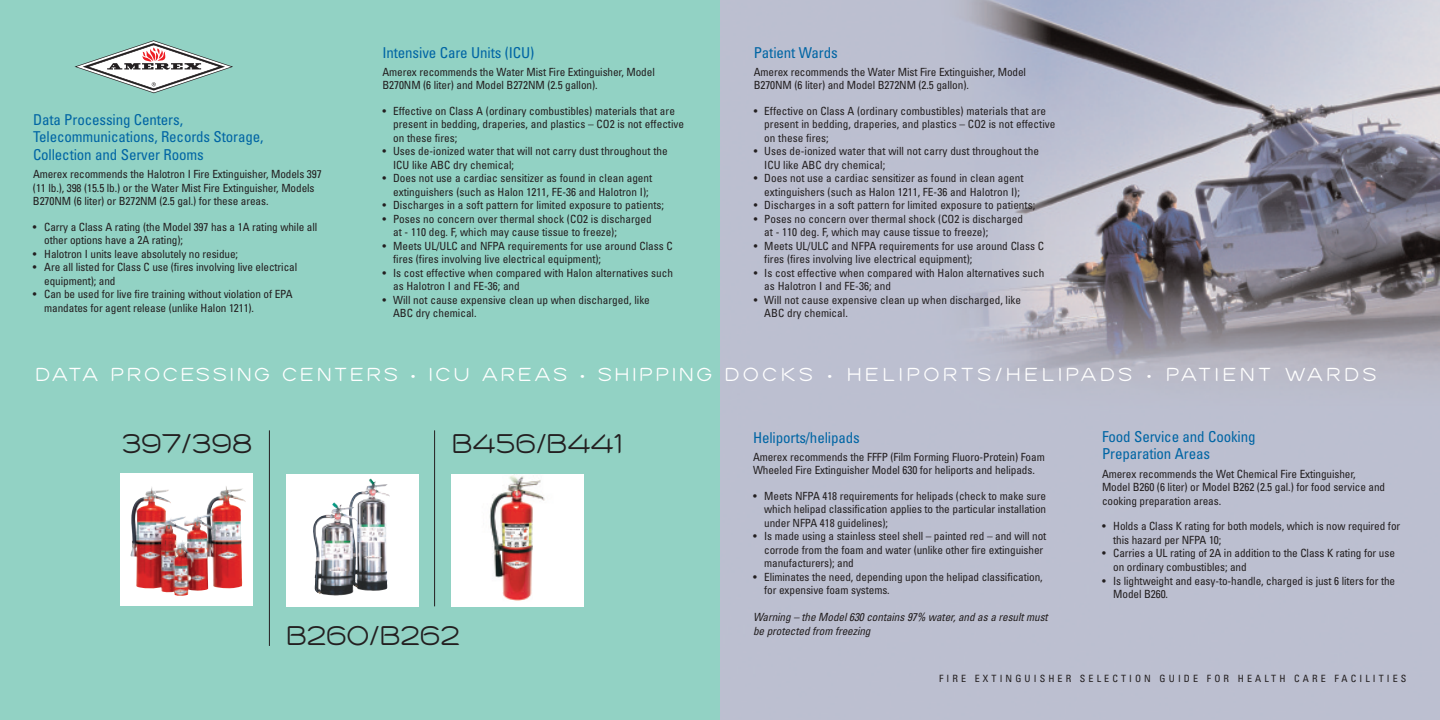
<style>
.page{position:relative;width:1440px;height:720px;background:#fff}
.page>*{position:absolute;margin:0;border:0;box-sizing:border-box;transform-origin:0 0}
.t1{font:28.75px "Cabourg";color:#231f20}
.t2{font:20px "Cabourg";letter-spacing:.155em;color:#fff}
.t3{font:condensed 15px/17.5px "Univers";letter-spacing:-.01em;color:#0065a4}
.t4{font:condensed 11.25px/13.5px "Univers";color:#231f20}
.t5{font:italic condensed 11.25px/13.5px "Univers";letter-spacing:-.01em;color:#231f20}
.t6{font:condensed 10px "Univers";letter-spacing:.31em;color:#231f20}
</style>
<div class="page">
<div style="left:0;top:0;width:720px;height:720px;background:#92d2c4"></div>
<img style="left:720px;top:0;width:720px;height:720px">
<div style="left:120px;top:474px;width:133px;height:132px;background:#fff"></div>
<img style="left:130px;top:486px;width:116px;height:110px">
<img style="left:451px;top:474px;width:133px;height:133px">
<div style="left:286px;top:474px;width:132px;height:133px;background:#fff"></div>
<img style="left:313px;top:479px;width:77px;height:117px">
<hr style="left:269px;top:430px;width:1px;height:216px;background:#231f20">
<hr style="left:434px;top:430px;width:1px;height:176px;background:#231f20">
<svg style="left:75px;top:41px;width:158px;height:52px"></svg>
<h3 class="t3" style="left:33px;top:112px;width:232px">Data Processing Centers,<br>Telecommunications, Records Storage,<br>Collection and Server Rooms</h3>
<p class="t4" style="left:33px;top:168px;width:290px">Amerex recommends the Halotron I Fire Extinguisher, Models 397 (11 lb.), 398 (15.5 lb.) or the Water Mist Fire Extinguisher, Models<br>B270NM (6 liter) or B272NM (2.5 gal.) for these areas.</p>
<p class="t4" style="left:44px;top:221px;width:275px;text-indent:-11px">• Carry a Class A rating (the Model 397 has a 1A rating while all other options have a 2A rating);</p>
<p class="t4" style="left:33px;top:248px;width:207px">• Halotron I units leave absolutely no residue;</p>
<p class="t4" style="left:44px;top:261px;width:254px;text-indent:-11px">• Are all listed for Class C use (fires involving live electrical equipment); and</p>
<p class="t4" style="left:44px;top:288px;width:250px;text-indent:-11px">• Can be used for live fire training without violation of EPA mandates for agent release (unlike Halon 1211).</p>
<h3 class="t3" style="left:382px;top:45px;width:153px">Intensive Care Units (ICU)</h3>
<p class="t4" style="left:382px;top:66px;width:274px">Amerex recommends the Water Mist Fire Extinguisher, Model<br>B270NM (6 liter) and Model B272NM (2.5 gallon).</p>
<p class="t4" style="left:393px;top:105px;width:293px;text-indent:-11px">• Effective on Class A (ordinary combustibles) materials that are present in bedding, draperies, and plastics – CO2 is not effective on these fires;</p>
<p class="t4" style="left:393px;top:145px;width:276px;text-indent:-11px">• Uses de-ionized water that will not carry dust throughout the<br>ICU like ABC dry chemical;</p>
<p class="t4" style="left:393px;top:172px;width:261px;text-indent:-11px">• Does not use a cardiac sensitizer as found in clean agent extinguishers (such as Halon 1211, FE-36 and Halotron I);</p>
<p class="t4" style="left:382px;top:199px;width:283px">• Discharges in a soft pattern for limited exposure to patients;</p>
<p class="t4" style="left:393px;top:213px;width:260px;text-indent:-11px">• Poses no concern over thermal shock (CO2 is discharged at - 110 deg. F, which may cause tissue to freeze);</p>
<p class="t4" style="left:393px;top:240px;width:281px;text-indent:-11px">• Meets UL/ULC and NFPA requirements for use around Class C fires (fires involving live electrical equipment);</p>
<p class="t4" style="left:393px;top:267px;width:282px;text-indent:-11px">• Is cost effective when compared with Halon alternatives such as Halotron I and FE-36; and</p>
<p class="t4" style="left:393px;top:294px;width:258px;text-indent:-11px">• Will not cause expensive clean up when discharged, like<br>ABC dry chemical.</p>
<h3 class="t3" style="left:754px;top:45px;width:86px">Patient Wards</h3>
<p class="t4" style="left:754px;top:66px;width:274px">Amerex recommends the Water Mist Fire Extinguisher, Model<br>B270NM (6 liter) and Model B272NM (2.5 gallon).</p>
<p class="t4" style="left:764px;top:105px;width:293px;text-indent:-11px">• Effective on Class A (ordinary combustibles) materials that are present in bedding, draperies, and plastics – CO2 is not effective on these fires;</p>
<p class="t4" style="left:764px;top:145px;width:276px;text-indent:-11px">• Uses de-ionized water that will not carry dust throughout the<br>ICU like ABC dry chemical;</p>
<p class="t4" style="left:764px;top:172px;width:261px;text-indent:-11px">• Does not use a cardiac sensitizer as found in clean agent extinguishers (such as Halon 1211, FE-36 and Halotron I);</p>
<p class="t4" style="left:754px;top:199px;width:283px">• Discharges in a soft pattern for limited exposure to patients;</p>
<p class="t4" style="left:764px;top:213px;width:260px;text-indent:-11px">• Poses no concern over thermal shock (CO2 is discharged at - 110 deg. F, which may cause tissue to freeze);</p>
<p class="t4" style="left:764px;top:240px;width:281px;text-indent:-11px">• Meets UL/ULC and NFPA requirements for use around Class C fires (fires involving live electrical equipment);</p>
<p class="t4" style="left:764px;top:267px;width:282px;text-indent:-11px">• Is cost effective when compared with Halon alternatives such as Halotron I and FE-36; and</p>
<p class="t4" style="left:764px;top:294px;width:258px;text-indent:-11px">• Will not cause expensive clean up when discharged, like<br>ABC dry chemical.</p>
<h2 class="t2" style="left:36px;top:364px;width:1343px">DATA PROCESSING CENTERS • ICU AREAS • SHIPPING DOCKS • HELIPORTS/HELIPADS • PATIENT WARDS</h2>
<h1 class="t1" style="left:122px;top:430px;width:132px">397/398</h1>
<h1 class="t1" style="left:452px;top:430px;width:174px">B456/B441</h1>
<h1 class="t1" style="left:286px;top:621px;width:175px">B260/B262</h1>
<h3 class="t3" style="left:753px;top:430px;width:108px">Heliports/helipads</h3>
<p class="t4" style="left:753px;top:451px;width:293px">Amerex recommends the FFFP (Film Forming Fluoro-Protein) Foam<br>Wheeled Fire Extinguisher Model 630 for heliports and helipads.</p>
<p class="t4" style="left:764px;top:490px;width:283px;text-align:justify;text-indent:-11px">• Meets NFPA 418 requirements for helipads (check to make sure which helipad classification applies to the particular installation under NFPA 418 guidelines);</p>
<p class="t4" style="left:764px;top:531px;width:284px;text-indent:-11px">• Is made using a stainless steel shell – painted red – and will not corrode from the foam and water (unlike other fire extinguisher manufacturers); and</p>
<p class="t4" style="left:764px;top:571px;width:280px;text-indent:-11px">• Eliminates the need, depending upon the helipad classification, for expensive foam systems.</p>
<p class="t5" style="left:753px;top:612px;width:296px">Warning – the Model 630 contains 97% water, and as a result must be protected from freezing</p>
<h3 class="t3" style="left:1102px;top:429px;width:155px">Food Service and Cooking<br>Preparation Areas</h3>
<p class="t4" style="left:1102px;top:468px;width:285px">Amerex recommends the Wet Chemical Fire Extinguisher,<br>Model B260 (6 liter) or Model B262 (2.5 gal.) for food service and cooking preparation areas.</p>
<p class="t4" style="left:1113px;top:521px;width:289px;text-indent:-11px">• Holds a Class K rating for both models, which is now required for this hazard per NFPA 10;</p>
<p class="t4" style="left:1113px;top:548px;width:283px;text-indent:-11px">• Carries a UL rating of 2A in addition to the Class K rating for use on ordinary combustibles; and</p>
<p class="t4" style="left:1113px;top:575px;width:283px;text-indent:-11px">• Is lightweight and easy-to-handle, charged is just 6 liters for the<br>Model B260.</p>
<p class="t6" style="left:939px;top:675px;width:469px">FIRE EXTINGUISHER SELECTION GUIDE FOR HEALTH CARE FACILITIES</p>
</div>
